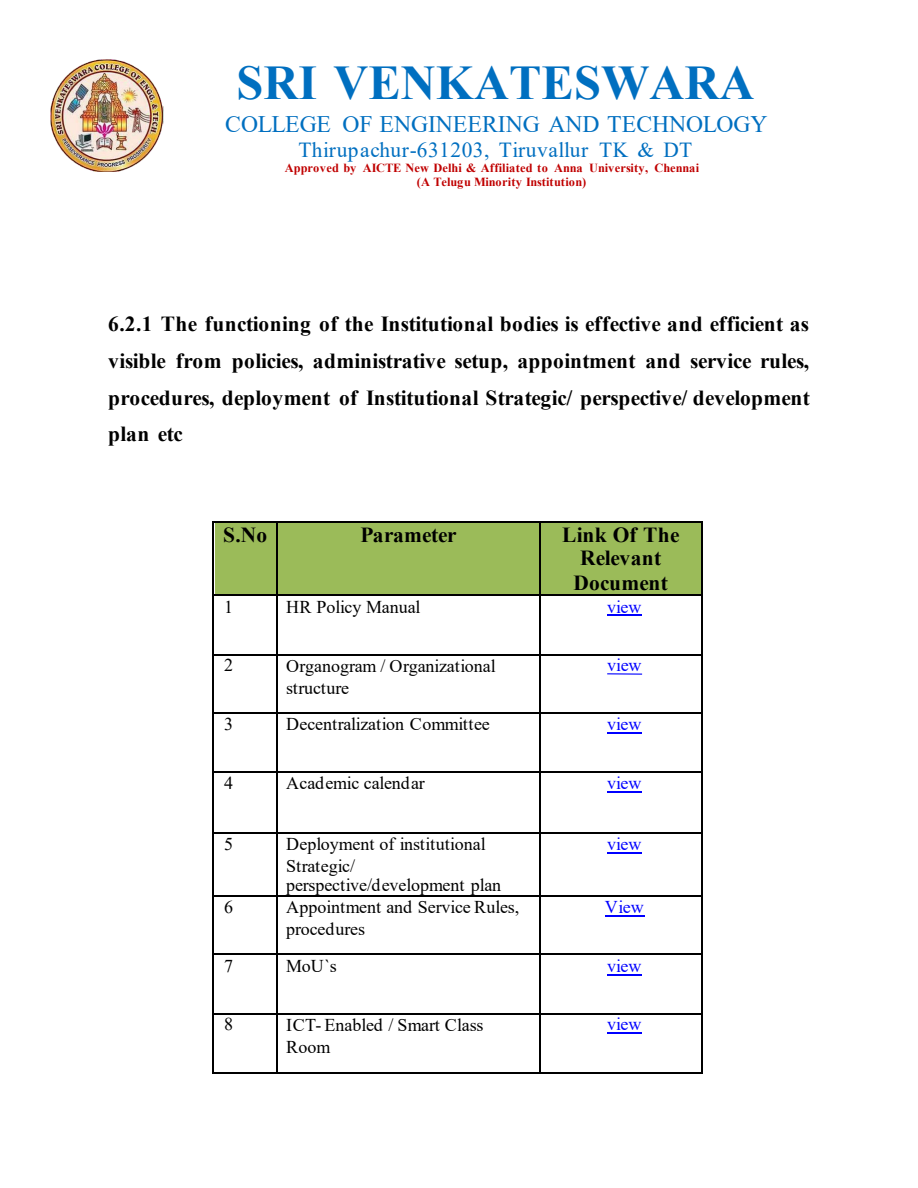
<style>
.page{position:relative;width:918px;height:1188px;background:#fff}
.page>*{position:absolute;margin:0;border:0;box-sizing:border-box;transform-origin:0 0}
.t1{font:700 48.45px "Times New Roman";color:#006fc0}
.t2{font:23.7px "Times New Roman";letter-spacing:-.005em;color:#006fc0}
.t3{font:700 21.45px/36.8px "Times New Roman";letter-spacing:.005em;color:#000;text-align:justify}
.t4{font:21.45px "Times New Roman";letter-spacing:.025em;color:#006fc0}
.t5{font:700 21.45px "Times New Roman";letter-spacing:-.02em;color:#000}
.t6{font:18px/21.5px "Times New Roman";letter-spacing:-.005em;color:#000}
.t7{font:18px "Times New Roman";letter-spacing:-.005em;color:#00f}
.t8{font:700 12.3px/13.5px "Times New Roman";letter-spacing:.005em;color:#c00000}
</style>
<div class="page">
<div style="left:215px;top:522px;width:62px;height:73px;background:#9bbb59"></div>
<div style="left:278px;top:522px;width:262px;height:73px;background:#9bbb59"></div>
<div style="left:541px;top:522px;width:162px;height:24px;background:#9bbb59"></div>
<div style="left:541px;top:546px;width:162px;height:25px;background:#9bbb59"></div>
<div style="left:541px;top:571px;width:162px;height:24px;background:#9bbb59"></div>
<hr style="left:214px;top:521px;width:62px;height:1px;background:#000">
<hr style="left:277px;top:521px;width:263px;height:1px;background:#000">
<hr style="left:541px;top:521px;width:161px;height:1px;background:#000">
<hr style="left:213px;top:522px;width:1px;height:73px;background:#000">
<hr style="left:276px;top:522px;width:1px;height:73px;background:#000">
<hr style="left:540px;top:522px;width:1px;height:73px;background:#000">
<hr style="left:702px;top:522px;width:1px;height:73px;background:#000">
<hr style="left:607px;top:615px;width:35px;height:1px;background:#00f">
<hr style="left:214px;top:595px;width:62px;height:1px;background:#000">
<hr style="left:277px;top:595px;width:263px;height:1px;background:#000">
<hr style="left:541px;top:595px;width:161px;height:1px;background:#000">
<hr style="left:213px;top:596px;width:1px;height:58px;background:#000">
<hr style="left:276px;top:596px;width:1px;height:58px;background:#000">
<hr style="left:540px;top:596px;width:1px;height:58px;background:#000">
<hr style="left:702px;top:596px;width:1px;height:58px;background:#000">
<hr style="left:607px;top:673px;width:35px;height:2px;background:#00f">
<hr style="left:214px;top:654px;width:62px;height:1px;background:#000">
<hr style="left:277px;top:654px;width:263px;height:1px;background:#000">
<hr style="left:541px;top:654px;width:161px;height:1px;background:#000">
<hr style="left:213px;top:655px;width:1px;height:58px;background:#000">
<hr style="left:276px;top:655px;width:1px;height:58px;background:#000">
<hr style="left:540px;top:655px;width:1px;height:58px;background:#000">
<hr style="left:702px;top:655px;width:1px;height:58px;background:#000">
<hr style="left:607px;top:732px;width:35px;height:1px;background:#00f">
<hr style="left:214px;top:713px;width:62px;height:1px;background:#000">
<hr style="left:277px;top:713px;width:263px;height:1px;background:#000">
<hr style="left:541px;top:713px;width:161px;height:1px;background:#000">
<hr style="left:213px;top:714px;width:1px;height:57px;background:#000">
<hr style="left:276px;top:714px;width:1px;height:57px;background:#000">
<hr style="left:540px;top:714px;width:1px;height:57px;background:#000">
<hr style="left:702px;top:714px;width:1px;height:57px;background:#000">
<hr style="left:607px;top:792px;width:35px;height:1px;background:#00f">
<hr style="left:214px;top:771px;width:62px;height:1px;background:#000">
<hr style="left:277px;top:771px;width:263px;height:1px;background:#000">
<hr style="left:541px;top:771px;width:161px;height:1px;background:#000">
<hr style="left:213px;top:773px;width:1px;height:59px;background:#000">
<hr style="left:276px;top:773px;width:1px;height:59px;background:#000">
<hr style="left:540px;top:773px;width:1px;height:59px;background:#000">
<hr style="left:702px;top:773px;width:1px;height:59px;background:#000">
<hr style="left:607px;top:852px;width:35px;height:2px;background:#00f">
<hr style="left:214px;top:832px;width:62px;height:1px;background:#000">
<hr style="left:277px;top:832px;width:263px;height:1px;background:#000">
<hr style="left:541px;top:832px;width:161px;height:1px;background:#000">
<hr style="left:213px;top:833px;width:1px;height:62px;background:#000">
<hr style="left:276px;top:833px;width:1px;height:62px;background:#000">
<hr style="left:540px;top:833px;width:1px;height:62px;background:#000">
<hr style="left:702px;top:833px;width:1px;height:62px;background:#000">
<hr style="left:605px;top:915px;width:39px;height:2px;background:#00f">
<hr style="left:214px;top:895px;width:62px;height:1px;background:#000">
<hr style="left:277px;top:895px;width:263px;height:1px;background:#000">
<hr style="left:541px;top:895px;width:161px;height:1px;background:#000">
<hr style="left:213px;top:896px;width:1px;height:58px;background:#000">
<hr style="left:276px;top:896px;width:1px;height:58px;background:#000">
<hr style="left:540px;top:896px;width:1px;height:58px;background:#000">
<hr style="left:702px;top:896px;width:1px;height:58px;background:#000">
<hr style="left:607px;top:974px;width:35px;height:1px;background:#00f">
<hr style="left:214px;top:954px;width:62px;height:1px;background:#000">
<hr style="left:277px;top:954px;width:263px;height:1px;background:#000">
<hr style="left:541px;top:954px;width:161px;height:1px;background:#000">
<hr style="left:213px;top:955px;width:1px;height:58px;background:#000">
<hr style="left:276px;top:955px;width:1px;height:58px;background:#000">
<hr style="left:540px;top:955px;width:1px;height:58px;background:#000">
<hr style="left:702px;top:955px;width:1px;height:58px;background:#000">
<hr style="left:607px;top:1033px;width:35px;height:1px;background:#00f">
<hr style="left:214px;top:1013px;width:62px;height:2px;background:#000">
<hr style="left:277px;top:1013px;width:263px;height:2px;background:#000">
<hr style="left:541px;top:1013px;width:161px;height:2px;background:#000">
<hr style="left:213px;top:1015px;width:1px;height:57px;background:#000">
<hr style="left:214px;top:1072px;width:62px;height:1px;background:#000">
<hr style="left:276px;top:1015px;width:1px;height:57px;background:#000">
<hr style="left:277px;top:1072px;width:263px;height:1px;background:#000">
<hr style="left:540px;top:1015px;width:1px;height:57px;background:#000">
<hr style="left:541px;top:1072px;width:161px;height:1px;background:#000">
<hr style="left:702px;top:1015px;width:1px;height:57px;background:#000">
<img style="left:50px;top:60px;width:113px;height:111px">
<h1 class="t1" style="left:237px;top:48px;width:519px">SRI VENKATESWARA</h1>
<p class="t2" style="left:225px;top:107px;width:544px">COLLEGE OF ENGINEERING AND TECHNOLOGY</p>
<p class="t4" style="left:298px;top:134px;width:395px">Thirupachur-631203, Tiruvallur TK &amp; DT</p>
<p class="t8" style="left:417px;top:161px;width:284px;text-indent:-132px">Approved by AICTE New Delhi &amp; Affiliated to Anna University, Chennai (A Telugu Minority Institution)</p>
<p class="t3" style="left:108px;top:305px;width:703px">6.2.1 The functioning of the Institutional bodies is effective and efficient as visible from policies, administrative setup, appointment and service rules, procedures, deployment of Institutional Strategic/ perspective/ development plan etc</p>
<p class="t3" style="left:223px;top:515px;width:46px">S.No</p>
<p class="t5" style="left:360px;top:519px;width:98px">Parameter</p>
<p class="t3" style="left:562px;top:522px;width:119px;line-height:24.2px;text-align:center">Link Of The<br>Relevant<br>Document</p>
<p class="t6" style="left:224px;top:595px;width:10px">1</p>
<p class="t6" style="left:286px;top:595px;width:136px">HR Policy Manual</p>
<p class="t7" style="left:607px;top:594px;width:36px">view</p>
<p class="t6" style="left:224px;top:654px;width:10px">2</p>
<p class="t6" style="left:286px;top:655px;width:211px">Organogram / Organizational structure</p>
<p class="t7" style="left:607px;top:652px;width:36px">view</p>
<p class="t6" style="left:224px;top:712px;width:10px">3</p>
<p class="t6" style="left:286px;top:712px;width:205px">Decentralization Committee</p>
<p class="t7" style="left:607px;top:711px;width:36px">view</p>
<p class="t6" style="left:224px;top:772px;width:10px">4</p>
<p class="t6" style="left:286px;top:772px;width:140px">Academic calendar</p>
<p class="t7" style="left:607px;top:771px;width:36px">view</p>
<p class="t6" style="left:224px;top:833px;width:10px">5</p>
<p class="t6" style="left:286px;top:833px;width:201px">Deployment of institutional<br>Strategic/</p>
<p class="t6" style="left:286px;top:873px;width:217px">perspective/development plan</p>
<p class="t7" style="left:607px;top:831px;width:36px">view</p>
<p class="t6" style="left:224px;top:896px;width:10px">6</p>
<p class="t6" style="left:286px;top:896px;width:235px">Appointment and Service Rules, procedures</p>
<p class="t7" style="left:605px;top:895px;width:40px">View</p>
<p class="t6" style="left:224px;top:954px;width:10px">7</p>
<p class="t6" style="left:286px;top:954px;width:52px">MoU`s</p>
<p class="t7" style="left:607px;top:953px;width:36px">view</p>
<p class="t6" style="left:224px;top:1013px;width:10px">8</p>
<p class="t6" style="left:286px;top:1014px;width:199px">ICT- Enabled / Smart Class<br>Room</p>
<p class="t7" style="left:607px;top:1012px;width:36px">view</p>
</div>
